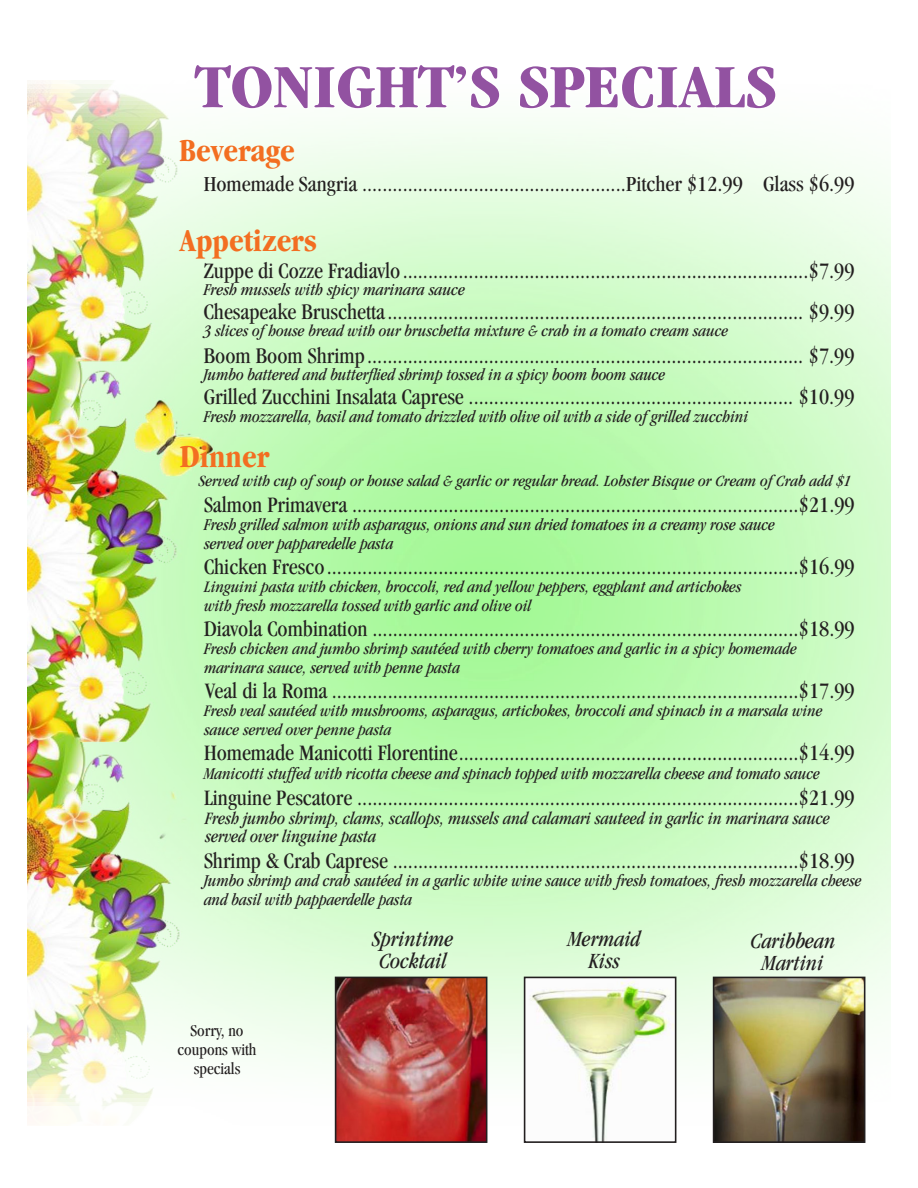
<style>
.page{position:relative;width:918px;height:1188px;background:#fff}
.page>*{position:absolute;margin:0;border:0;box-sizing:border-box;transform-origin:0 0}
.t1{font:700 condensed 63.45px "Garamond";color:#9252a1;scale:1.11 1}
.t2{font:700 condensed 33px "Garamond";color:#f36e21}
.t3{font:condensed 22.8px "Garamond";color:#231f20}
.t4{font:italic condensed 22.5px/22.5px "Garamond";color:#231f20;text-align:center}
.t5{font:condensed 22.2px "Garamond";color:#231f20}
.t6{font:italic condensed 18px/18px "Garamond";color:#231f20}
.t7{font:italic condensed 17.1px/18.6px "Garamond";color:#231f20}
.t8{font:condensed 17.1px/18.6px "Garamond";color:#231f20;text-align:center}
.t9{font:italic condensed 16.65px/18.6px "Garamond";color:#231f20}
.t10{font:italic condensed 16.2px "Garamond";color:#231f20;scale:1.06 1}
.s1{font-size:16.65px}
</style>
<div class="page">
<img style="left:27px;top:84px;width:864px;height:1042px">
<svg style="left:192px;top:84px;width:310px;height:27px"></svg>
<svg style="left:518px;top:84px;width:260px;height:27px"></svg>
<img style="left:716px;top:980px;width:146px;height:160px">
<div style="left:713px;top:977px;width:152px;height:166px;border:2px solid #231f20"></div>
<img style="left:527px;top:980px;width:146px;height:160px">
<div style="left:524px;top:977px;width:152px;height:166px;border:2px solid #231f20"></div>
<img style="left:338px;top:980px;width:146px;height:160px">
<div style="left:335px;top:977px;width:152px;height:166px;border:2px solid #231f20"></div>
<h1 class="t1" style="left:195px;top:51px;width:526px">TONIGHT’S SPECIALS</h1>
<h2 class="t2" style="left:180px;top:131px;width:117px">Beverage</h2>
<p class="t5" style="left:204px;top:171px;width:652px">Homemade Sangria ....................................................Pitcher $12.99 Glass $6.99</p>
<h2 class="t2" style="left:180px;top:222px;width:139px">Appetizers</h2>
<p class="t3" style="left:204px;top:258px;width:652px">Zuppe di Cozze Fradiavlo................................................................................$7.99</p>
<p class="t7" style="left:204px;top:281px;width:263px">Fresh mussels with spicy marinara sauce</p>
<p class="t3" style="left:204px;top:299px;width:652px">Chesapeake Bruschetta.................................................................................. $9.99</p>
<p class="t9" style="left:204px;top:322px;width:526px">3 slices of house bread with our bruschetta mixture &amp; crab in a tomato cream sauce</p>
<p class="t3" style="left:204px;top:343px;width:652px">Boom Boom Shrimp...................................................................................... $7.99</p>
<p class="t7" style="left:204px;top:366px;width:463px">Jumbo battered and butterflied shrimp tossed in a spicy boom boom sauce</p>
<p class="t3" style="left:204px;top:385px;width:652px">Grilled Zucchini Insalata Caprese ................................................................ $10.99</p>
<p class="t7" style="left:204px;top:407px;width:546px">Fresh mozzarella, basil and tomato drizzled with olive oil with a side of grilled zucchini</p>
<h2 class="t2" style="left:180px;top:438px;width:91px">Dinner</h2>
<p class="t10" style="left:199px;top:472px;width:617px">Served with cup of soup or house salad &amp; garlic or regular bread. Lobster Bisque or Cream of Crab add $1</p>
<p class="t3" style="left:204px;top:492px;width:652px">Salmon Primavera ........................................................................................$21.99</p>
<p class="t7" style="left:204px;top:515px;width:572px">Fresh grilled salmon with asparagus, onions and sun dried tomatoes in a creamy rose sauce served over papparedelle pasta</p>
<p class="t3" style="left:204px;top:554px;width:652px">Chicken Fresco.............................................................................................$16.99</p>
<p class="t9" style="left:204px;top:578px;width:539px">Linguini pasta with chicken, broccoli, red and yellow peppers, eggplant and artichokes with fresh mozzarella tossed with garlic and olive oil</p>
<p class="t3" style="left:204px;top:616px;width:652px">Diavola Combination ....................................................................................$18.99</p>
<p class="t9" style="left:204px;top:640px;width:594px">Fresh chicken and jumbo shrimp sautéed with cherry tomatoes and garlic in a spicy homemade</p>
<p class="t7" style="left:204px;top:658px;width:257px"><span class="s1">marinara sauce,</span> served with penne pasta</p>
<p class="t3" style="left:205px;top:678px;width:651px">Veal di la Roma ............................................................................................$17.99</p>
<p class="t9" style="left:204px;top:702px;width:620px">Fresh veal sautéed with mushrooms, asparagus, artichokes, broccoli and spinach in a marsala wine sauce served over penne pasta</p>
<p class="t3" style="left:204px;top:741px;width:652px">Homemade Manicotti Florentine...................................................................$14.99</p>
<p class="t7" style="left:204px;top:764px;width:617px">Manicotti stuffed with ricotta cheese and spinach topped with mozzarella cheese and tomato sauce</p>
<p class="t3" style="left:204px;top:785px;width:652px">Linguine Pescatore .......................................................................................$21.99</p>
<p class="t6" style="left:205px;top:809px;width:626px">Fresh jumbo shrimp, clams, scallops, mussels and calamari sauteed in garlic in marinara sauce served over linguine pasta</p>
<p class="t3" style="left:204px;top:848px;width:652px">Shrimp &amp; Crab Caprese ................................................................................$18.99</p>
<p class="t7" style="left:204px;top:871px;width:659px">Jumbo shrimp and crab sautéed in a garlic white wine sauce with fresh tomatoes, fresh mozzarella cheese and basil with pappaerdelle pasta</p>
<p class="t4" style="left:750px;top:929px;width:86px">Caribbean<br>Martini</p>
<p class="t4" style="left:568px;top:927px;width:74px">Mermaid<br>Kiss</p>
<p class="t4" style="left:372px;top:927px;width:83px">Sprintime<br>Cocktail</p>
<p class="t8" style="left:178px;top:1022px;width:80px">Sorry, no coupons with specials</p>
</div>
